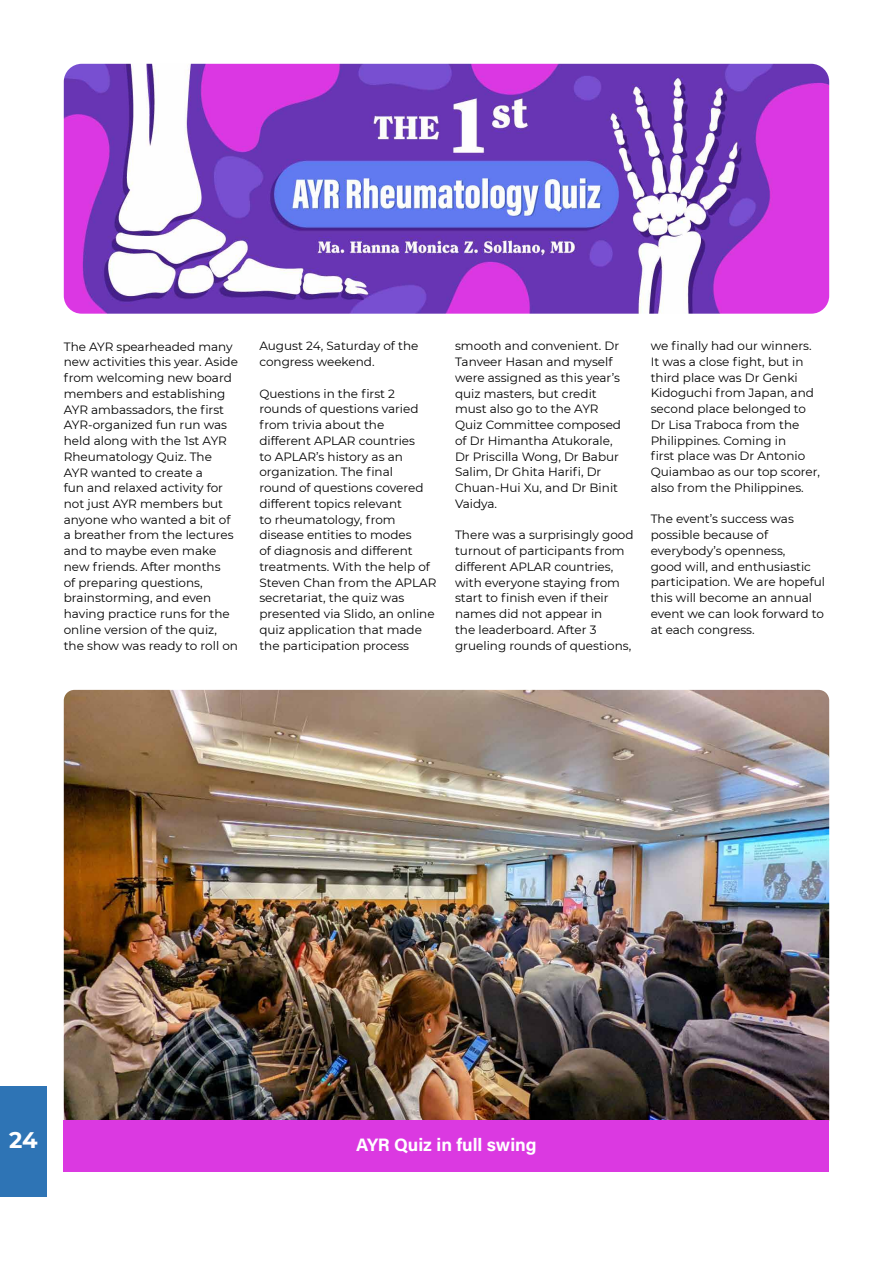
<style>
.page{position:relative;width:893px;height:1263px;background:#fff}
.page>*{position:absolute;margin:0;border:0;box-sizing:border-box;transform-origin:0 0}
.t1{font:700 22.5px "Montserrat";color:#fff}
.t2{font:18px "Acumin Variable Concept";color:#fff}
.t3{font:12px/15.8px "Montserrat";color:#000}
</style>
<div class="page">
<div style="left:0;top:1086px;width:47px;height:111px;background:#2e74b5"></div>
<img style="left:64px;top:64px;width:765px;height:250px">
<img style="left:64px;top:690px;width:765px;height:430px">
<div style="left:64px;top:1120px;width:765px;height:51px;background:#db39e1"></div>
<p class="t3" style="left:64px;top:338px;width:176px">The AYR spearheaded many new activities this year. Aside from welcoming new board members and establishing<br>AYR ambassadors, the first<br>AYR-organized fun run was held along with the 1st AYR<br>Rheumatology Quiz. The<br>AYR wanted to create a<br>fun and relaxed activity for not just AYR members but anyone who wanted a bit of a breather from the lectures and to maybe even make new friends. After months<br>of preparing questions, brainstorming, and even having practice runs for the online version of the quiz, the show was ready to roll on</p>
<p class="t3" style="left:259px;top:338px;width:160px">August 24, Saturday of the congress weekend.</p>
<p class="t3" style="left:259px;top:385px;width:179px">Questions in the first 2 rounds of questions varied from trivia about the different APLAR countries<br>to APLAR’s history as an organization. The final<br>round of questions covered different topics relevant<br>to rheumatology, from disease entities to modes<br>of diagnosis and different treatments. With the help of<br>Steven Chan from the APLAR secretariat, the quiz was presented via Slido, an online quiz application that made the participation process</p>
<p class="t3" style="left:455px;top:338px;width:168px">smooth and convenient. Dr<br>Tanveer Hasan and myself were assigned as this year’s quiz masters, but credit must also go to the AYR<br>Quiz Committee composed of Dr Himantha Atukorale,<br>Dr Priscilla Wong, Dr Babur<br>Salim, Dr Ghita Harifi, Dr<br>Chuan-Hui Xu, and Dr Binit<br>Vaidya.</p>
<p class="t3" style="left:455px;top:527px;width:180px">There was a surprisingly good turnout of participants from different APLAR countries, with everyone staying from start to finish even if their names did not appear in<br>the leaderboard. After 3 grueling rounds of questions,</p>
<p class="t3" style="left:651px;top:338px;width:171px">we finally had our winners.<br>It was a close fight, but in third place was Dr Genki<br>Kidoguchi from Japan, and second place belonged to<br>Dr Lisa Traboca from the<br>Philippines. Coming in<br>first place was Dr Antonio<br>Quiambao as our top scorer, also from the Philippines.</p>
<p class="t3" style="left:651px;top:511px;width:176px">The event’s success was possible because of everybody’s openness,<br>good will, and enthusiastic participation. We are hopeful this will become an annual event we can look forward to at each congress.</p>
<h1 class="t1" style="left:9px;top:1124px;width:30px">24</h1>
<h2 class="t2" style="left:356px;top:1132px;width:182px">AYR Quiz in full swing</h2>
</div>
